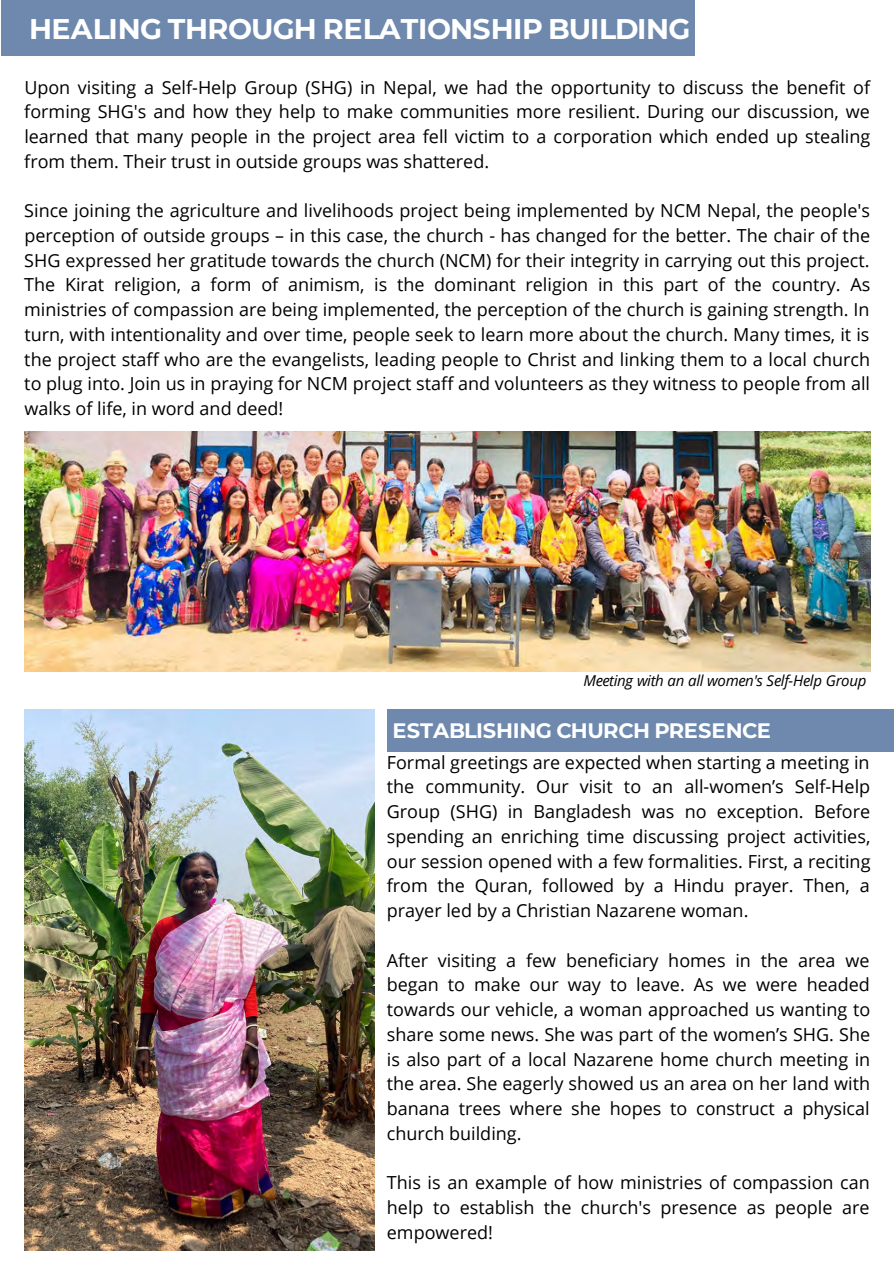
<style>
.page{position:relative;width:896px;height:1267px;background:#fff}
.page>*{position:absolute;margin:0;border:0;box-sizing:border-box;transform-origin:0 0}
.t1{font:700 28.5px "Montserrat";letter-spacing:-.02em;color:#fff}
.t2{font:700 21px "Montserrat";letter-spacing:-.01em;color:#fff}
.t3{font:18px/24.8px "Open Sans";color:#000;text-align:justify}
.t4{font:italic 15px "Open Sans";letter-spacing:-.02em;color:#000}
</style>
<div class="page">
<div style="left:1px;top:0;width:693px;height:56px;background:#6e89ad"></div>
<img style="left:24px;top:432px;width:846px;height:239px">
<img style="left:24px;top:709px;width:350px;height:541px">
<div style="left:387px;top:709px;width:506px;height:42px;background:#6e89ad"></div>
<h1 class="t1" style="left:29px;top:8px;width:662px">HEALING THROUGH RELATIONSHIP BUILDING</h1>
<p class="t3" style="left:24px;top:74px;width:847px">Upon visiting a Self-Help Group (SHG) in Nepal, we had the opportunity to discuss the benefit of forming SHG's and how they help to make communities more resilient. During our discussion, we learned that many people in the project area fell victim to a corporation which ended up stealing from them. Their trust in outside groups was shattered.</p>
<p class="t3" style="left:24px;top:198px;width:847px">Since joining the agriculture and livelihoods project being implemented by NCM Nepal, the people's perception of outside groups – in this case, the church - has changed for the better. The chair of the SHG expressed her gratitude towards the church (NCM) for their integrity in carrying out this project.<br>The Kirat religion, a form of animism, is the dominant religion in this part of the country. As ministries of compassion are being implemented, the perception of the church is gaining strength. In turn, with intentionality and over time, people seek to learn more about the church. Many times, it is the project staff who are the evangelists, leading people to Christ and linking them to a local church to plug into. Join us in praying for NCM project staff and volunteers as they witness to people from all walks of life, in word and deed!</p>
<p class="t4" style="left:583px;top:670px;width:284px">Meeting with an all women's Self-Help Group</p>
<p class="t2" style="left:392px;top:715px;width:379px">ESTABLISHING CHURCH PRESENCE</p>
<p class="t3" style="left:387px;top:749px;width:485px">Formal greetings are expected when starting a meeting in the community. Our visit to an all-women’s Self-Help Group (SHG) in Bangladesh was no exception. Before spending an enriching time discussing project activities, our session opened with a few formalities. First, a reciting from the Quran, followed by a Hindu prayer. Then, a prayer led by a Christian Nazarene woman.</p>
<p class="t3" style="left:387px;top:947px;width:485px">After visiting a few beneficiary homes in the area we began to make our way to leave. As we were headed towards our vehicle, a woman approached us wanting to share some news. She was part of the women’s SHG. She is also part of a local Nazarene home church meeting in the area. She eagerly showed us an area on her land with banana trees where she hopes to construct a physical church building.</p>
<p class="t3" style="left:387px;top:1169px;width:484px">This is an example of how ministries of compassion can help to establish the church's presence as people are empowered!</p>
</div>
